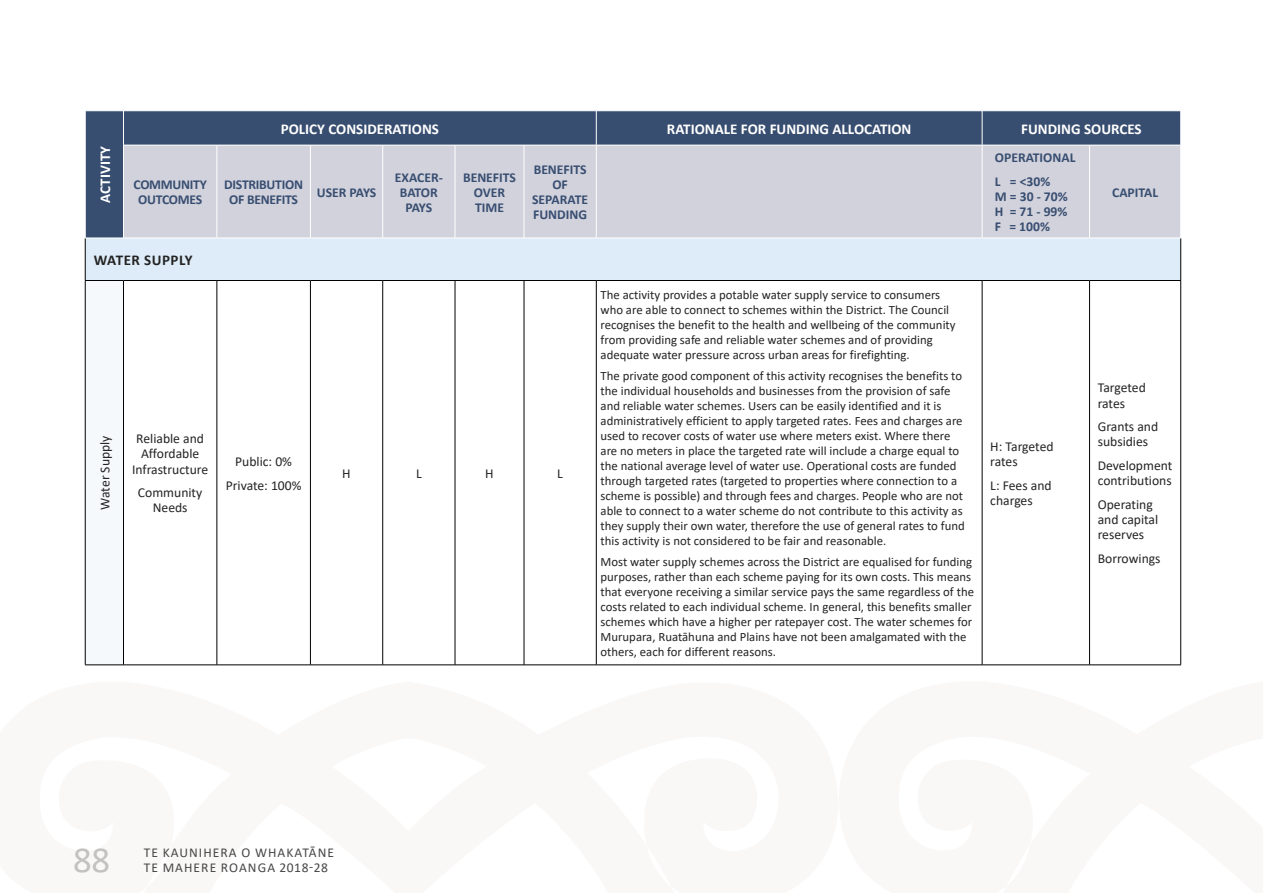
<style>
.page{position:relative;width:1263px;height:893px;background:#fff}
.page>*{position:absolute;margin:0;border:0;box-sizing:border-box;transform-origin:0 0}
.t1{font:36.75px "Calibri";color:#c2c2c2}
.t2{font:700 15px "Calibri";color:#fff}
.t3{font:700 15px "Calibri";letter-spacing:.04em;color:#242424}
.t4{font:13.65px/15.1px "Calibri";color:#242424}
.t5{font:700 13.65px/15.1px "Calibri";color:#384e71;text-align:center}
.t6{font:700 13.65px/15.1px "Calibri";letter-spacing:-.02em;color:#384e71;text-align:center}
.t7{font:13.5px "Calibri";letter-spacing:.08em;color:#464646}
.t8{font:12.75px/15px "Calibri";color:#242424}
</style>
<div class="page">
<div style="left:86px;top:111px;width:1094px;height:127px;background:#384e71"></div>
<div style="left:124px;top:146px;width:1056px;height:92px;background:#d2d2dc"></div>
<div style="left:85px;top:238px;width:1096px;height:42px;background:#deecf9"></div>
<div style="left:85px;top:280px;width:38px;height:385px;background:#f5f9fc"></div>
<hr style="left:85px;top:238px;width:1px;height:42px;background:#000">
<hr style="left:1180px;top:238px;width:1px;height:42px;background:#000">
<hr style="left:85px;top:280px;width:38px;height:1px;background:#000">
<hr style="left:85px;top:281px;width:1px;height:384px;background:#000">
<hr style="left:123px;top:280px;width:94px;height:1px;background:#000">
<hr style="left:123px;top:281px;width:1px;height:384px;background:#000">
<hr style="left:217px;top:280px;width:93px;height:1px;background:#000">
<hr style="left:217px;top:281px;width:1px;height:384px;background:#000">
<hr style="left:310px;top:280px;width:73px;height:1px;background:#000">
<hr style="left:310px;top:281px;width:1px;height:384px;background:#000">
<hr style="left:383px;top:280px;width:72px;height:1px;background:#000">
<hr style="left:382px;top:281px;width:1px;height:384px;background:#000">
<hr style="left:455px;top:280px;width:69px;height:1px;background:#000">
<hr style="left:455px;top:281px;width:1px;height:384px;background:#000">
<hr style="left:524px;top:280px;width:72px;height:1px;background:#000">
<hr style="left:524px;top:281px;width:1px;height:384px;background:#000">
<hr style="left:596px;top:280px;width:386px;height:1px;background:#000">
<hr style="left:596px;top:281px;width:1px;height:384px;background:#000">
<hr style="left:982px;top:280px;width:107px;height:1px;background:#000">
<hr style="left:982px;top:281px;width:1px;height:384px;background:#000">
<hr style="left:1089px;top:280px;width:92px;height:1px;background:#000">
<hr style="left:1089px;top:281px;width:1px;height:384px;background:#000">
<hr style="left:1180px;top:281px;width:1px;height:384px;background:#000">
<hr style="left:85px;top:665px;width:38px;height:1px;background:#000">
<hr style="left:123px;top:665px;width:94px;height:1px;background:#000">
<hr style="left:217px;top:665px;width:93px;height:1px;background:#000">
<hr style="left:310px;top:665px;width:73px;height:1px;background:#000">
<hr style="left:383px;top:665px;width:72px;height:1px;background:#000">
<hr style="left:455px;top:665px;width:69px;height:1px;background:#000">
<hr style="left:524px;top:665px;width:72px;height:1px;background:#000">
<hr style="left:596px;top:665px;width:386px;height:1px;background:#000">
<hr style="left:982px;top:665px;width:107px;height:1px;background:#000">
<hr style="left:1089px;top:665px;width:92px;height:1px;background:#000">
<hr style="left:85px;top:238px;width:38px;height:1px;background:#fff">
<hr style="left:123px;top:111px;width:1px;height:34px;background:#fff">
<hr style="left:596px;top:111px;width:1px;height:34px;background:#fff">
<hr style="left:982px;top:111px;width:1px;height:34px;background:#fff">
<hr style="left:123px;top:145px;width:94px;height:1px;background:#fff">
<hr style="left:123px;top:145px;width:1px;height:93px;background:#fff">
<hr style="left:217px;top:145px;width:93px;height:1px;background:#fff">
<hr style="left:217px;top:145px;width:1px;height:93px;background:#fff">
<hr style="left:310px;top:145px;width:73px;height:1px;background:#fff">
<hr style="left:310px;top:145px;width:1px;height:93px;background:#fff">
<hr style="left:383px;top:145px;width:72px;height:1px;background:#fff">
<hr style="left:382px;top:145px;width:1px;height:93px;background:#fff">
<hr style="left:455px;top:145px;width:69px;height:1px;background:#fff">
<hr style="left:455px;top:145px;width:1px;height:93px;background:#fff">
<hr style="left:524px;top:145px;width:72px;height:1px;background:#fff">
<hr style="left:524px;top:145px;width:1px;height:93px;background:#fff">
<hr style="left:596px;top:145px;width:386px;height:1px;background:#fff">
<hr style="left:596px;top:145px;width:1px;height:93px;background:#fff">
<hr style="left:982px;top:145px;width:107px;height:1px;background:#fff">
<hr style="left:982px;top:145px;width:1px;height:93px;background:#fff">
<hr style="left:1089px;top:145px;width:92px;height:1px;background:#fff">
<hr style="left:1089px;top:145px;width:1px;height:93px;background:#fff">
<hr style="left:123px;top:238px;width:94px;height:1px;background:#fff">
<hr style="left:217px;top:238px;width:93px;height:1px;background:#fff">
<hr style="left:310px;top:238px;width:73px;height:1px;background:#fff">
<hr style="left:383px;top:238px;width:72px;height:1px;background:#fff">
<hr style="left:455px;top:238px;width:69px;height:1px;background:#fff">
<hr style="left:524px;top:238px;width:72px;height:1px;background:#fff">
<hr style="left:596px;top:238px;width:386px;height:1px;background:#fff">
<hr style="left:982px;top:238px;width:107px;height:1px;background:#fff">
<hr style="left:1089px;top:238px;width:92px;height:1px;background:#fff">
<p class="t2" style="left:94px;top:203px;width:58px;rotate:-90deg">ACTIVITY</p>
<p class="t2" style="left:281px;top:118px;width:160px">POLICY CONSIDERATIONS</p>
<p class="t2" style="left:667px;top:118px;width:246px">RATIONALE FOR FUNDING ALLOCATION</p>
<p class="t2" style="left:1021px;top:118px;width:122px">FUNDING SOURCES</p>
<p class="t6" style="left:134px;top:177px;width:75px">COMMUNITY<br>OUTCOMES</p>
<p class="t6" style="left:224px;top:177px;width:80px">DISTRIBUTION<br>OF BENEFITS</p>
<p class="t5" style="left:317px;top:184px;width:61px">USER PAYS</p>
<p class="t5" style="left:395px;top:169px;width:49px">EXACER-<br>BATOR<br>PAYS</p>
<p class="t5" style="left:463px;top:169px;width:54px">BENEFITS<br>OVER<br>TIME</p>
<p class="t5" style="left:532px;top:162px;width:57px">BENEFITS<br>OF<br>SEPARATE<br>FUNDING</p>
<p class="t5" style="left:995px;top:145px;width:82px;line-height:23.7px;text-align:left">OPERATIONAL<br>L = &lt;30%</p>
<p class="t5" style="left:995px;top:189px;width:74px;text-align:justify">M = 30 - 70% H = 71 - 99% F = 100%</p>
<p class="t5" style="left:1112px;top:184px;width:48px">CAPITAL</p>
<p class="t3" style="left:94px;top:249px;width:100px">WATER SUPPLY</p>
<p class="t4" style="left:97px;top:510px;width:76px;rotate:-90deg">Water Supply</p>
<p class="t4" style="left:132px;top:431px;width:78px;text-align:center">Reliable and<br>Affordable<br>Infrastructure</p>
<p class="t4" style="left:138px;top:485px;width:66px;text-align:center">Community<br>Needs</p>
<p class="t4" style="left:226px;top:449px;width:77px;line-height:23.7px;text-align:center">Public: 0%<br>Private: 100%</p>
<p class="t4" style="left:342px;top:465px;width:10px">H</p>
<p class="t4" style="left:416px;top:465px;width:7px">L</p>
<p class="t4" style="left:485px;top:465px;width:10px">H</p>
<p class="t4" style="left:557px;top:465px;width:7px">L</p>
<p class="t8" style="left:600px;top:286px;width:357px">The activity provides a potable water supply service to consumers who are able to connect to schemes within the District. The Council recognises the benefit to the health and wellbeing of the community from providing safe and reliable water schemes and of providing adequate water pressure across urban areas for firefighting.</p>
<p class="t8" style="left:600px;top:368px;width:366px">The private good component of this activity recognises the benefits to the individual households and businesses from the provision of safe and reliable water schemes. Users can be easily identified and it is administratively efficient to apply targeted rates. Fees and charges are used to recover costs of water use where meters exist. Where there are no meters in place the targeted rate will include a charge equal to the national average level of water use. Operational costs are funded through targeted rates (targeted to properties where connection to a scheme is possible) and through fees and charges. People who are not able to connect to a water scheme do not contribute to this activity as they supply their own water, therefore the use of general rates to fund this activity is not considered to be fair and reasonable.</p>
<p class="t8" style="left:600px;top:554px;width:375px">Most water supply schemes across the District are equalised for funding purposes, rather than each scheme paying for its own costs. This means that everyone receiving a similar service pays the same regardless of the costs related to each individual scheme. In general, this benefits smaller schemes which have a higher per ratepayer cost. The water schemes for Murupara, Ruatāhuna and Plains have not been amalgamated with the others, each for different reasons.</p>
<p class="t4" style="left:990px;top:438px;width:65px">H: Targeted rates</p>
<p class="t4" style="left:990px;top:477px;width:63px">L: Fees and charges</p>
<p class="t4" style="left:1098px;top:380px;width:50px">Targeted rates</p>
<p class="t4" style="left:1098px;top:419px;width:62px">Grants and subsidies</p>
<p class="t4" style="left:1098px;top:458px;width:76px">Development contributions</p>
<p class="t4" style="left:1098px;top:497px;width:62px">Operating and capital reserves</p>
<p class="t4" style="left:1098px;top:551px;width:64px">Borrowings</p>
<h1 class="t1" style="left:73px;top:834px;width:39px">88</h1>
<p class="t7" style="left:144px;top:843px;width:192px">TE KAUNIHERA O WHAKATĀNE</p>
<p class="t7" style="left:144px;top:858px;width:186px">TE MAHERE ROANGA 2018-28</p>
</div>
